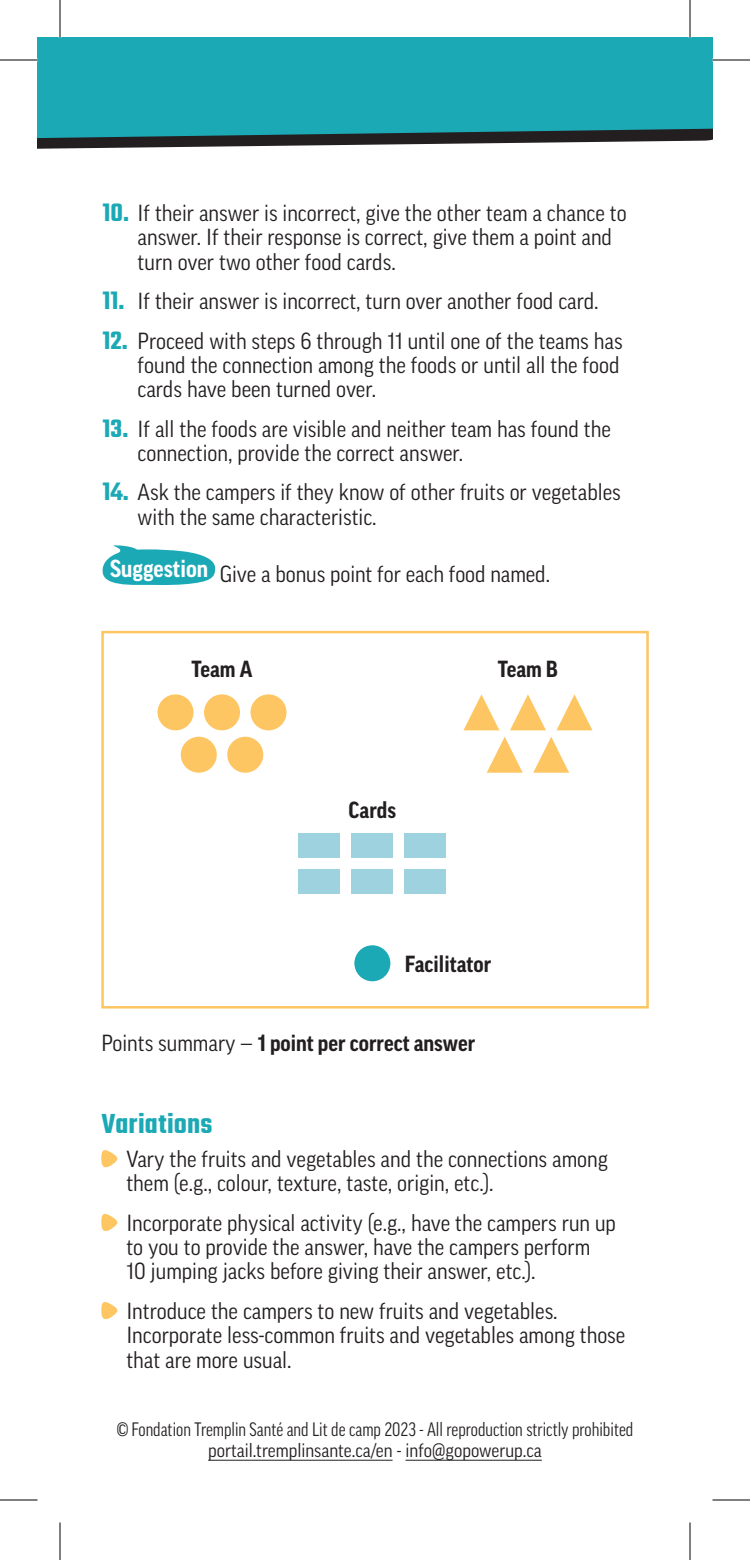
<style>
.page{position:relative;width:750px;height:1560px;background:#fff}
.page>*{position:absolute;margin:0;border:0;box-sizing:border-box;transform-origin:0 0}
.t1{font:600 30px "Teko";letter-spacing:.005em;color:#1ba9b5}
.t2{font:22.5px/24.2px "Good Pro Narr";color:#231f20}
.t3{font:700 22.5px "Good Pro Narr";color:#231f20}
.t4{font:condensed 18.75px "Good Pro";color:#231f20}
.t5{font:18.75px "Good Pro Narr";color:#231f20}
.s1{font-family:"Teko";font-weight:600;font-size:27.5px;color:#1ba9b5}
.s2{font-weight:400}
.s3{font-family:"Good Pro Narr";font-stretch:normal}
</style>
<div class="page">
<svg style="left:38px;top:139px;width:674px;height:10px;fill:#231f20"></svg>
<div style="left:38px;top:38px;width:674px;height:101px;background:#1ba9b5"></div>
<hr style="left:208px;top:1460px;width:185px;height:1px;background:#231f20">
<hr style="left:406px;top:1460px;width:136px;height:1px;background:#231f20">
<svg style="left:102px;top:545px;width:114px;height:40px"></svg>
<div style="left:101px;top:631px;width:548px;height:378px;border:2px solid #fec662"></div>
<div style="left:158px;top:694px;width:36px;height:36px;background:#fec662;border-radius:50%"></div>
<div style="left:299px;top:833px;width:41px;height:25px;background:#9ed2df"></div>
<div style="left:299px;top:869px;width:41px;height:25px;background:#9ed2df"></div>
<svg style="left:463px;top:694px;width:36px;height:36px"></svg>
<div style="left:181px;top:737px;width:36px;height:36px;background:#fec662;border-radius:50%"></div>
<svg style="left:487px;top:737px;width:36px;height:36px"></svg>
<div style="left:204px;top:694px;width:36px;height:36px;background:#fec662;border-radius:50%"></div>
<div style="left:352px;top:833px;width:41px;height:25px;background:#9ed2df"></div>
<div style="left:352px;top:869px;width:41px;height:25px;background:#9ed2df"></div>
<svg style="left:510px;top:694px;width:36px;height:36px"></svg>
<div style="left:227px;top:737px;width:36px;height:36px;background:#fec662;border-radius:50%"></div>
<div style="left:354px;top:945px;width:36px;height:36px;background:#1ba9b5;border-radius:50%"></div>
<svg style="left:533px;top:737px;width:36px;height:36px"></svg>
<div style="left:251px;top:694px;width:36px;height:36px;background:#fec662;border-radius:50%"></div>
<div style="left:405px;top:833px;width:41px;height:25px;background:#9ed2df"></div>
<div style="left:405px;top:869px;width:41px;height:25px;background:#9ed2df"></div>
<svg style="left:556px;top:694px;width:36px;height:36px"></svg>
<svg style="left:101px;top:1150px;width:17px;height:18px"></svg>
<svg style="left:101px;top:1214px;width:17px;height:17px"></svg>
<svg style="left:101px;top:1302px;width:17px;height:18px"></svg>
<svg style="left:0;top:58px;width:38px;height:4px"></svg>
<svg style="left:712px;top:58px;width:38px;height:4px"></svg>
<svg style="left:0;top:1499px;width:38px;height:1px"></svg>
<svg style="left:712px;top:1499px;width:38px;height:1px"></svg>
<svg style="left:58px;top:0;width:4px;height:38px"></svg>
<svg style="left:59px;top:1522px;width:1px;height:38px"></svg>
<svg style="left:688px;top:0;width:4px;height:38px"></svg>
<svg style="left:689px;top:1522px;width:1px;height:38px"></svg>
<hr style="left:0;top:60px;width:38px;height:1px;background:#000">
<hr style="left:712px;top:60px;width:38px;height:1px;background:#000">
<hr style="left:0;top:1500px;width:38px;height:1px;background:#000">
<hr style="left:712px;top:1500px;width:38px;height:1px;background:#000">
<hr style="left:60px;top:0;width:1px;height:38px;background:#000">
<hr style="left:60px;top:1522px;width:1px;height:38px;background:#000">
<hr style="left:690px;top:0;width:1px;height:38px;background:#000">
<hr style="left:690px;top:1522px;width:1px;height:38px;background:#000">
<p class="t2" style="left:138px;top:201px;width:491px;text-indent:-35px"><span class="s1">10.</span> If their answer is incorrect, give the other team a chance to answer. If their response is correct, give them a point and turn over two other food cards.</p>
<p class="t2" style="left:103px;top:289px;width:498px"><span class="s1">11.</span> If their answer is incorrect, turn over another food card.</p>
<p class="t2" style="left:138px;top:328px;width:487px;text-indent:-35px"><span class="s1">12.</span> Proceed with steps 6 through 11 until one of the teams has found the connection among the foods or until all the food cards have been turned over.</p>
<p class="t2" style="left:138px;top:416px;width:475px;text-indent:-35px"><span class="s1">13.</span> If all the foods are visible and neither team has found the connection, provide the correct answer.</p>
<p class="t2" style="left:138px;top:480px;width:485px;text-indent:-35px"><span class="s1">14.</span> Ask the campers if they know of other fruits or vegetables with the same characteristic.</p>
<p class="t2" style="left:110px;top:561px;width:441px"><sup>Suggestion</sup> Give a bonus point for each food named.</p>
<p class="t3" style="left:192px;top:656px;width:62px">Team A</p>
<p class="t3" style="left:498px;top:656px;width:62px">Team B</p>
<p class="t3" style="left:349px;top:797px;width:49px">Cards</p>
<p class="t3" style="left:405px;top:952px;width:88px">Facilitator</p>
<p class="t3" style="left:101px;top:1030px;width:376px"><span class="s2">Points summary ―</span> 1 point per correct answer</p>
<h1 class="t1" style="left:101px;top:1105px;width:113px">Variations</h1>
<p class="t2" style="left:126px;top:1147px;width:483px">Vary the fruits and vegetables and the connections among them (e.g., colour, texture, taste, origin, etc.).</p>
<p class="t2" style="left:126px;top:1211px;width:491px">Incorporate physical activity (e.g., have the campers run up to you to provide the answer, have the campers perform<br>10 jumping jacks before giving their answer, etc.).</p>
<p class="t2" style="left:126px;top:1299px;width:501px">Introduce the campers to new fruits and vegetables.<br>Incorporate less-common fruits and vegetables among those that are more usual.</p>
<p class="t4" style="left:117px;top:1419px;width:518px"><span class="s3">©</span> Fondation Tremplin Santé and Lit de camp 2023 - All reproduction strictly prohibited</p>
<p class="t5" style="left:208px;top:1440px;width:335px">portail.tremplinsante.ca/en - info@gopowerup.ca</p>
</div>
